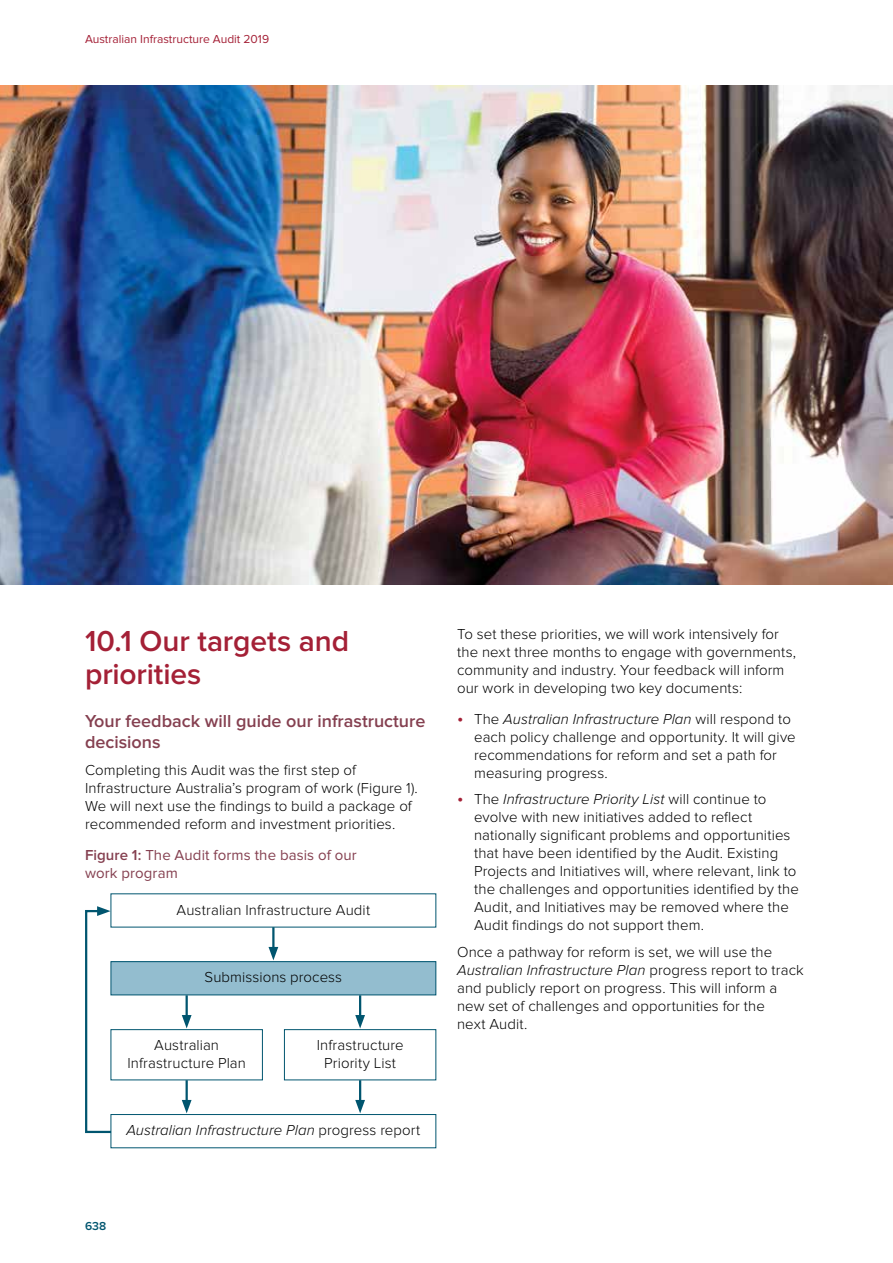
<style>
.page{position:relative;width:893px;height:1263px;background:#fff}
.page>*{position:absolute;margin:0;border:0;box-sizing:border-box;transform-origin:0 0}
.t1{font:600 30px/33px "Proxima Nova";letter-spacing:-.005em;color:#a42036}
.t2{font:600 18px/21.6px "Proxima Nova";color:#854050}
.t3{font:300 15px/18px "Proxima Nova";letter-spacing:.005em;color:#000}
.t4{font:15px/18px "Proxima Nova";letter-spacing:.005em;color:#854050}
.t5{font:italic 300 15px "Proxima Nova";letter-spacing:.005em;color:#000}
.t6{font:12px "Proxima Nova";color:#a42036}
.t7{font:600 12px "Proxima Nova";color:#00556f}
.s1{font-weight:600}
.s2{font-style:normal}
.s3{font-weight:400;font-size:18px;color:#a42036}
.s4{font-style:italic}
</style>
<div class="page">
<div style="left:111px;top:962px;width:325px;height:33px;background:#93bdcf"></div>
<div style="left:111px;top:961px;width:325px;height:34px;border:1px solid #00556f"></div>
<div style="left:111px;top:1114px;width:325px;height:34px;border:1px solid #00556f"></div>
<div style="left:111px;top:1029px;width:152px;height:51px;border:1px solid #00556f"></div>
<div style="left:284px;top:1029px;width:152px;height:51px;border:1px solid #00556f"></div>
<hr style="left:359px;top:995px;width:2px;height:24px;background:#00556f">
<svg style="left:355px;top:1015px;width:10px;height:13px"></svg>
<hr style="left:359px;top:1080px;width:2px;height:24px;background:#00556f">
<svg style="left:355px;top:1100px;width:10px;height:13px"></svg>
<hr style="left:186px;top:995px;width:2px;height:24px;background:#00556f">
<svg style="left:182px;top:1015px;width:10px;height:13px"></svg>
<hr style="left:272px;top:927px;width:3px;height:24px;background:#00556f">
<svg style="left:268px;top:947px;width:10px;height:13px"></svg>
<svg style="left:85px;top:906px;width:28px;height:228px"></svg>
<hr style="left:186px;top:1080px;width:2px;height:24px;background:#00556f">
<svg style="left:182px;top:1100px;width:10px;height:13px"></svg>
<img style="left:0;top:85px;width:893px;height:500px">
<p class="t6" style="left:85px;top:32px;width:186px">Australian Infrastructure Audit 2019</p>
<h1 class="t1" style="left:85px;top:625px;width:266px">10.1 Our targets and priorities</h1>
<p class="t2" style="left:85px;top:710px;width:342px">Your feedback will guide our infrastructure decisions</p>
<p class="t3" style="left:85px;top:761px;width:334px">Completing this Audit was the first step of Infrastructure Australia’s program of work (Figure 1).<br>We will next use the findings to build a package of recommended reform and investment priorities.</p>
<p class="t4" style="left:85px;top:846px;width:273px"><span class="s1">Figure 1:</span> The Audit forms the basis of our work program</p>
<p class="t3" style="left:177px;top:901px;width:195px">Australian Infrastructure Audit</p>
<p class="t3" style="left:205px;top:968px;width:139px">Submissions process</p>
<p class="t3" style="left:127px;top:1036px;width:120px;text-align:center">Australian<br>Infrastructure Plan</p>
<p class="t3" style="left:317px;top:1036px;width:88px;text-align:center">Infrastructure<br>Priority List</p>
<p class="t5" style="left:126px;top:1122px;width:296px">Australian Infrastructure Plan <span class="s2">progress report</span></p>
<p class="t3" style="left:457px;top:625px;width:340px">To set these priorities, we will work intensively for the next three months to engage with governments, community and industry. Your feedback will inform our work in developing two key documents:</p>
<p class="t3" style="left:474px;top:710px;width:323px;text-indent:-17px"><span class="s3">•</span> The <span class="s4">Australian Infrastructure Plan</span> will respond to each policy challenge and opportunity. It will give recommendations for reform and set a path for measuring progress.</p>
<p class="t3" style="left:474px;top:790px;width:326px;text-indent:-17px"><span class="s3">•</span> The <span class="s4">Infrastructure Priority List</span> will continue to evolve with new initiatives added to reflect nationally significant problems and opportunities that have been identified by the Audit. Existing Projects and Initiatives will, where relevant, link to the challenges and opportunities identified by the Audit, and Initiatives may be removed where the Audit findings do not support them.</p>
<p class="t3" style="left:457px;top:943px;width:348px">Once a pathway for reform is set, we will use the <span class="s4">Australian Infrastructure Plan</span> progress report to track and publicly report on progress. This will inform a new set of challenges and opportunities for the<br>next Audit.</p>
<p class="t7" style="left:85px;top:1219px;width:23px">638</p>
</div>
